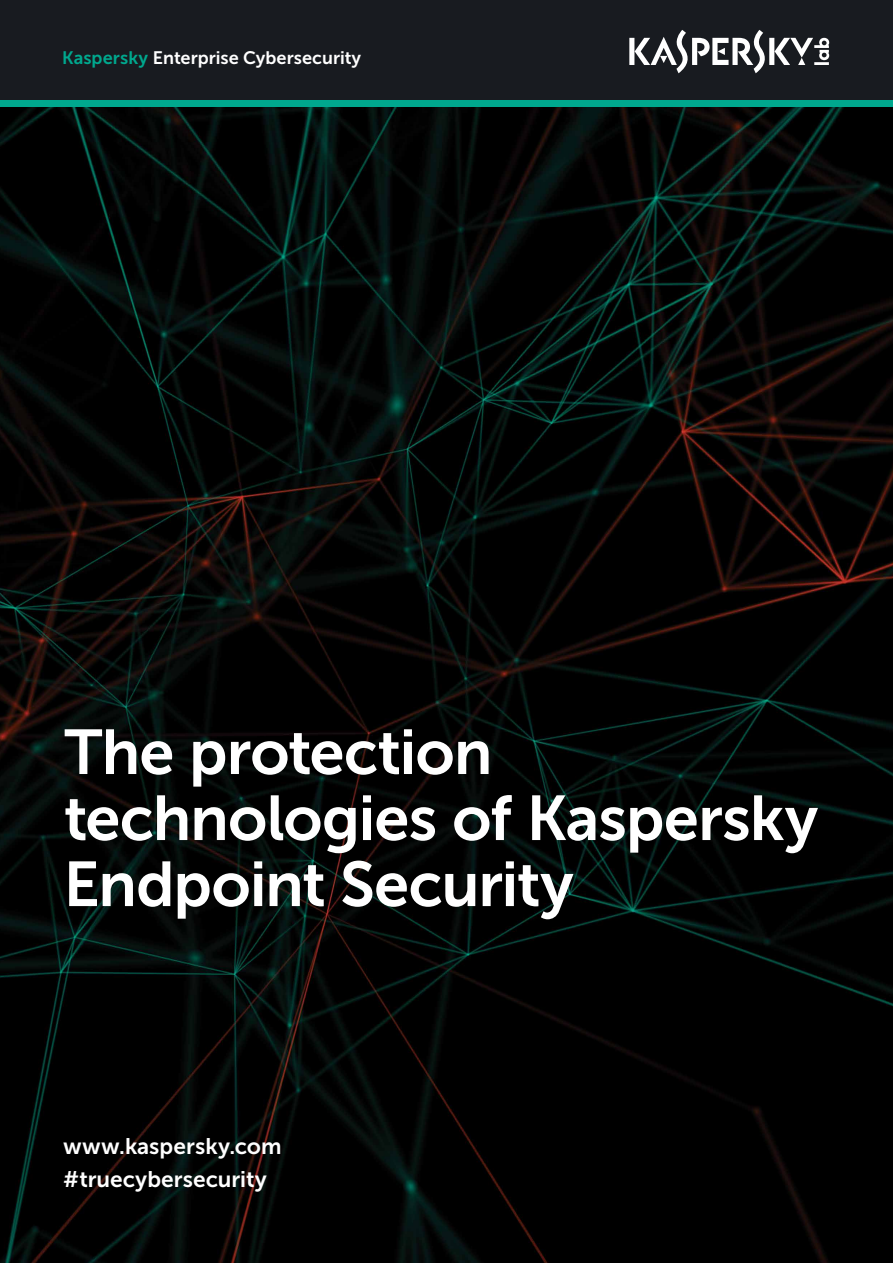
<style>
.page{position:relative;width:893px;height:1263px;background:#fff}
.page>*{position:absolute;margin:0;border:0;box-sizing:border-box;transform-origin:0 0}
.t1{font:63px/66px "Museo Sans Cyrl 700";letter-spacing:-.02em;color:#fff}
.t2{font:22.5px/33px "Museo Sans Cyrl 700";color:#fff}
.t3{font:18px "Museo Sans Cyrl 700";color:#fff}
.s1{color:#00a88e}
</style>
<div class="page">
<img style="left:0;top:106px;width:893px;height:1157px">
<div style="left:0;top:0;width:893px;height:100px;background:#181b20"></div>
<div style="left:0;top:100px;width:893px;height:6px;background:#00a88e"></div>
<svg style="left:629px;top:30px;width:200px;height:43px"></svg>
<p class="t3" style="left:62px;top:48px;width:301px"><span class="s1">Kaspersky</span> Enterprise Cybersecurity</p>
<p class="t1" style="left:64px;top:719px;width:757px">The protection technologies of Kaspersky<br>Endpoint Security</p>
<p class="t2" style="left:63px;top:1129px;width:220px">www.kaspersky.com #truecybersecurity</p>
</div>
